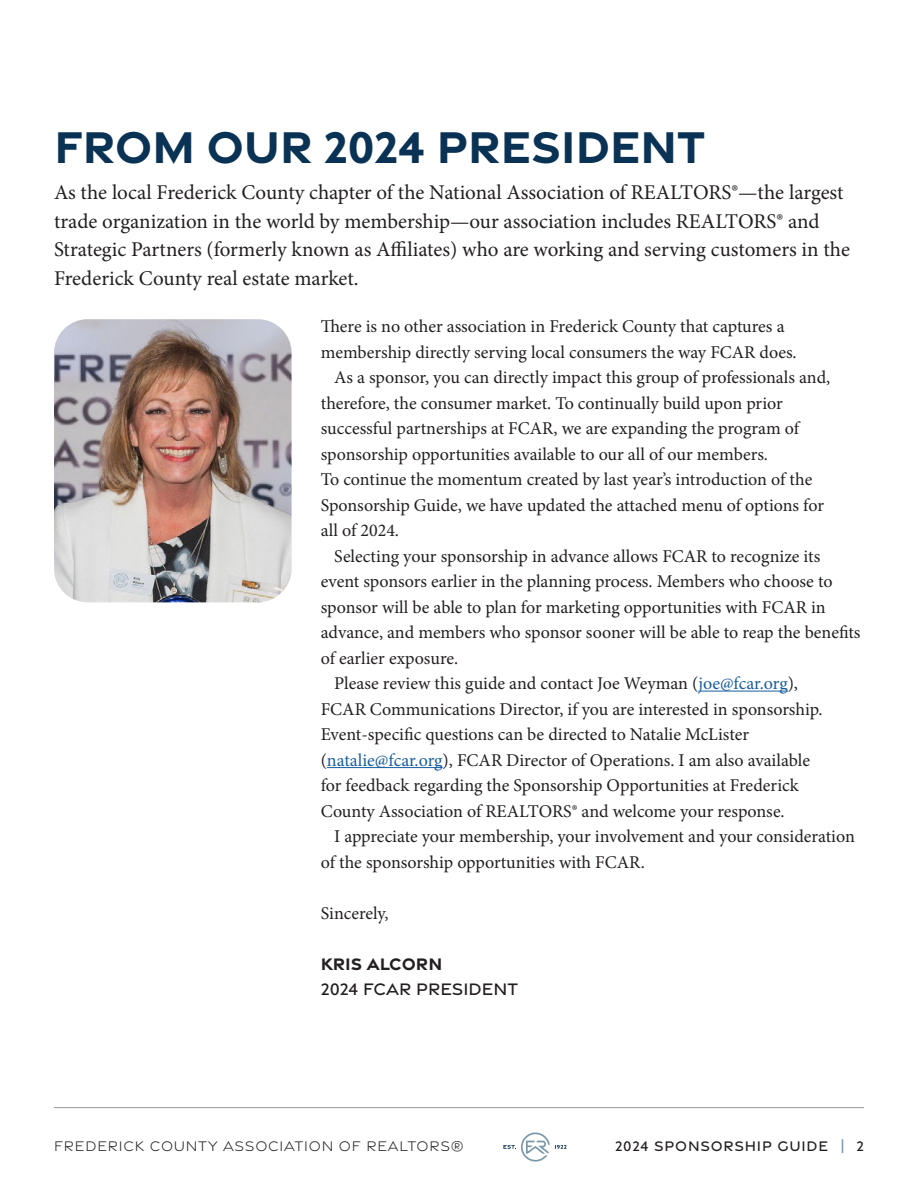
<style>
.page{position:relative;width:918px;height:1188px;background:#fff}
.page>*{position:absolute;margin:0;border:0;box-sizing:border-box;transform-origin:0 0}
.t1{font:700 48px "Gravesend Sans";letter-spacing:-.01em;color:#0a3254}
.t2{font:21px/28.5px "Minion Pro";letter-spacing:-.005em;color:#231f20}
.t3{font:18px "Minion Pro";color:#231f20}
.t4{font:500 18px "Gravesend Sans";color:#231f20}
.t5{font:700 18px "Gravesend Sans";color:#231f20}
.t6{font:300 15px "Gravesend Sans";letter-spacing:.05em;color:#231f20}
.t7{font:500 15px "Gravesend Sans";letter-spacing:.05em;color:#231f20}
.s1{color:#175d9e}
.s2{color:#7b98a9}
</style>
<div class="page">
<hr style="left:54px;top:1107px;width:810px;height:1px;background:#939598">
<svg style="left:503px;top:1132px;width:64px;height:30px"></svg>
<hr style="left:698px;top:691px;width:90px;height:1px;background:#175d9e">
<hr style="left:327px;top:767px;width:116px;height:1px;background:#175d9e">
<img style="left:54px;top:319px;width:238px;height:283px">
<h1 class="t1" style="left:54px;top:116px;width:653px">FROM OUR 2024 PRESIDENT</h1>
<p class="t2" style="left:54px;top:179px;width:797px">As the local Frederick County chapter of the National Association of REALTORS®—the largest trade organization in the world by membership—our association includes REALTORS® and Strategic Partners (formerly known as Affiliates) who are working and serving customers in the Frederick County real estate market.</p>
<p class="t3" style="left:321px;top:314px;width:465px">There is no other association in Frederick County that captures a</p>
<p class="t3" style="left:321px;top:340px;width:477px">membership directly serving local consumers the way FCAR does.</p>
<p class="t3" style="left:334px;top:365px;width:497px">As a sponsor, you can directly impact this group of professionals and,</p>
<p class="t3" style="left:321px;top:391px;width:464px">therefore, the consumer market. To continually build upon prior</p>
<p class="t3" style="left:321px;top:417px;width:480px">successful partnerships at FCAR, we are expanding the program of</p>
<p class="t3" style="left:321px;top:442px;width:449px">sponsorship opportunities available to our all of our members.</p>
<p class="t3" style="left:321px;top:468px;width:493px">To continue the momentum created by last year’s introduction of the</p>
<p class="t3" style="left:321px;top:493px;width:505px">Sponsorship Guide, we have updated the attached menu of options for</p>
<p class="t3" style="left:321px;top:519px;width:80px">all of 2024.</p>
<p class="t3" style="left:334px;top:544px;width:488px">Selecting your sponsorship in advance allows FCAR to recognize its</p>
<p class="t3" style="left:321px;top:570px;width:513px">event sponsors earlier in the planning process. Members who choose to</p>
<p class="t3" style="left:321px;top:595px;width:506px">sponsor will be able to plan for marketing opportunities with FCAR in</p>
<p class="t3" style="left:321px;top:621px;width:541px">advance, and members who sponsor sooner will be able to reap the benefits</p>
<p class="t3" style="left:321px;top:646px;width:139px">of earlier exposure.</p>
<p class="t3" style="left:334px;top:672px;width:465px">Please review this guide and contact Joe Weyman (<span class="s1">joe@fcar.org</span>),</p>
<p class="t3" style="left:321px;top:697px;width:503px">FCAR Communications Director, if you are interested in sponsorship.</p>
<p class="t3" style="left:321px;top:723px;width:430px">Event-specific questions can be directed to Natalie McLister</p>
<p class="t3" style="left:321px;top:748px;width:491px">(<span class="s1">natalie@fcar.org</span>), FCAR Director of Operations. I am also available</p>
<p class="t3" style="left:321px;top:774px;width:479px">for feedback regarding the Sponsorship Opportunities at Frederick</p>
<p class="t3" style="left:321px;top:799px;width:465px">County Association of REALTORS® and welcome your response.</p>
<p class="t3" style="left:334px;top:825px;width:522px">I appreciate your membership, your involvement and your consideration</p>
<p class="t3" style="left:321px;top:850px;width:326px">of the sponsorship opportunities with FCAR.</p>
<p class="t3" style="left:321px;top:901px;width:69px">Sincerely,</p>
<p class="t5" style="left:321px;top:952px;width:123px">KRIS ALCORN</p>
<p class="t4" style="left:321px;top:978px;width:199px">2024 FCAR PRESIDENT</p>
<p class="t6" style="left:54px;top:1138px;width:411px">FREDERICK COUNTY ASSOCIATION OF REALTORS®</p>
<p class="t7" style="left:615px;top:1137px;width:250px">2024 SPONSORSHIP GUIDE <span class="s2">|</span> 2</p>
</div>
